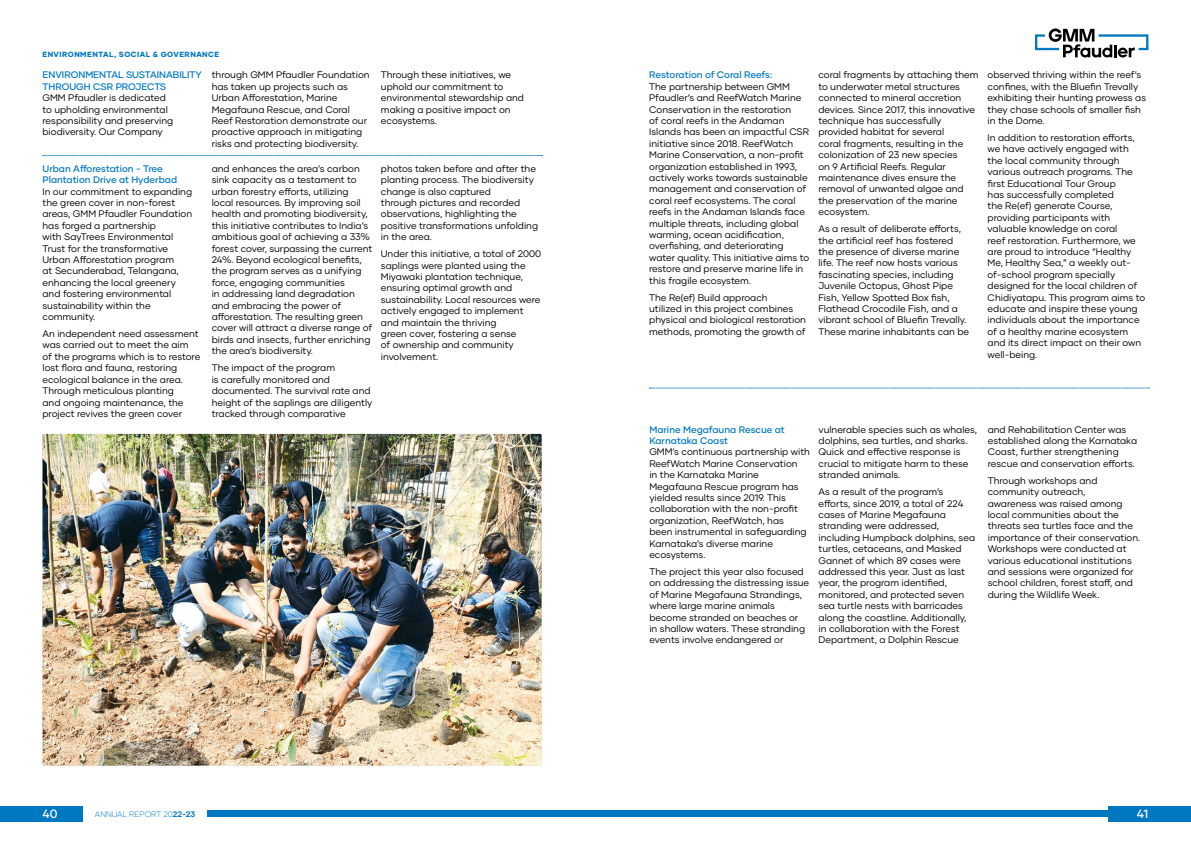
<style>
.page{position:relative;width:1191px;height:842px;background:#fff}
.page>*{position:absolute;margin:0;border:0;box-sizing:border-box;transform-origin:0 0}
.t1{font:500 12px "Gilmer";color:#fff}
.t2{font:9.5px/11.4px "Gilmer";color:#000}
.t3{font:500 9.5px/11.4px "Gilmer";color:#0077c1}
.t4{font:300 8px "Gilmer";color:#0077c1}
.t5{font:800 7.5px "Gilmer";letter-spacing:.06em;color:#0077c1}
.s1{font-weight:700}
</style>
<div class="page">
<svg style="left:43px;top:155px;width:499px;height:1px"></svg>
<img style="left:43px;top:434px;width:498px;height:332px">
<svg style="left:649px;top:388px;width:500px;height:1px"></svg>
<div style="left:0;top:806px;width:83px;height:15px;background:#0077c1"></div>
<div style="left:1108px;top:806px;width:83px;height:15px;background:#0077c1"></div>
<div style="left:207px;top:810px;width:910px;height:7px;background:#0077c1"></div>
<svg style="left:1035px;top:28px;width:113px;height:29px"></svg>
<hr style="left:595px;top:0;width:1px;height:842px;background:#000">
<p class="t5" style="left:43px;top:50px;width:178px">ENVIRONMENTAL, SOCIAL &amp; GOVERNANCE</p>
<p class="t3" style="left:43px;top:69px;width:161px">ENVIRONMENTAL SUSTAINABILITY<br>THROUGH CSR PROJECTS</p>
<p class="t2" style="left:43px;top:92px;width:132px">GMM Pfaudler is dedicated to upholding environmental responsibility and preserving biodiversity. Our Company</p>
<p class="t3" style="left:43px;top:163px;width:136px">Urban Afforestation - Tree<br>Plantation Drive at Hyderbad</p>
<p class="t2" style="left:43px;top:185px;width:151px">In our commitment to expanding the green cover in non-forest areas, GMM Pfaudler Foundation has forged a partnership<br>with SayTrees Environmental<br>Trust for the transformative<br>Urban Afforestation program<br>at Secunderabad, Telangana, enhancing the local greenery and fostering environmental sustainability within the community.</p>
<p class="t2" style="left:43px;top:328px;width:159px">An independent need assessment was carried out to meet the aim of the programs which is to restore lost flora and fauna, restoring ecological balance in the area.<br>Through meticulous planting<br>and ongoing maintenance, the project revives the green cover</p>
<p class="t2" style="left:212px;top:69px;width:159px">through GMM Pfaudler Foundation has taken up projects such as<br>Urban Afforestation, Marine<br>Megafauna Rescue, and Coral<br>Reef Restoration demonstrate our proactive approach in mitigating risks and protecting biodiversity.</p>
<p class="t2" style="left:381px;top:69px;width:145px">Through these initiatives, we uphold our commitment to environmental stewardship and making a positive impact on ecosystems.</p>
<p class="t2" style="left:212px;top:163px;width:162px">and enhances the area’s carbon sink capacity as a testament to urban forestry efforts, utilizing local resources. By improving soil health and promoting biodiversity, this initiative contributes to India’s ambitious goal of achieving a 33% forest cover, surpassing the current 24%. Beyond ecological benefits, the program serves as a unifying force, engaging communities<br>in addressing land degradation and embracing the power of afforestation. The resulting green cover will attract a diverse range of birds and insects, further enriching the area’s biodiversity.</p>
<p class="t2" style="left:212px;top:362px;width:162px">The impact of the program<br>is carefully monitored and documented. The survival rate and height of the saplings are diligently tracked through comparative</p>
<p class="t2" style="left:381px;top:163px;width:159px">photos taken before and after the planting process. The biodiversity change is also captured<br>through pictures and recorded observations, highlighting the positive transformations unfolding in the area.</p>
<p class="t2" style="left:381px;top:248px;width:162px">Under this initiative, a total of 2000 saplings were planted using the<br>Miyawaki plantation technique, ensuring optimal growth and sustainability. Local resources were actively engaged to implement and maintain the thriving<br>green cover, fostering a sense<br>of ownership and community involvement.</p>
<p class="t3" style="left:649px;top:69px;width:125px">Restoration of Coral Reefs:</p>
<p class="t2" style="left:649px;top:81px;width:162px">The partnership between GMM Pfaudler’s and ReefWatch Marine Conservation in the restoration<br>of coral reefs in the Andaman Islands has been an impactful CSR initiative since 2018. ReefWatch Marine Conservation, a non-profit organization established in 1993, actively works towards sustainable management and conservation of coral reef ecosystems. The coral reefs in the Andaman Islands face multiple threats, including global warming, ocean acidification, overfishing, and deteriorating water quality. This initiative aims to restore and preserve marine life in this fragile ecosystem.</p>
<p class="t2" style="left:649px;top:292px;width:158px">The Re(ef) Build approach<br>utilized in this project combines physical and biological restoration methods, promoting the growth of</p>
<p class="t2" style="left:818px;top:69px;width:162px">coral fragments by attaching them to underwater metal structures connected to mineral accretion devices. Since 2017, this innovative technique has successfully provided habitat for several<br>coral fragments, resulting in the colonization of 23 new species<br>on 9 Artificial Reefs. Regular maintenance dives ensure the removal of unwanted algae and the preservation of the marine ecosystem.</p>
<p class="t2" style="left:818px;top:223px;width:152px">As a result of deliberate efforts, the artificial reef has fostered the presence of diverse marine life. The reef now hosts various fascinating species, including<br>Juvenile Octopus, Ghost Pipe<br>Fish, Yellow Spotted Box fish,<br>Flathead Crocodile Fish, and a vibrant school of Bluefin Trevally.<br>These marine inhabitants can be</p>
<p class="t2" style="left:987px;top:69px;width:160px">observed thriving within the reef’s confines, with the Bluefin Trevally exhibiting their hunting prowess as they chase schools of smaller fish in the Dome.</p>
<p class="t2" style="left:987px;top:132px;width:159px">In addition to restoration efforts, we have actively engaged with the local community through various outreach programs. The first Educational Tour Group<br>has successfully completed<br>the Re(ef) generate Course, providing participants with valuable knowledge on coral<br>reef restoration. Furthermore, we are proud to introduce “Healthy<br>Me, Healthy Sea,” a weekly out&shy;of-school program specially designed for the local children of<br>Chidiyatapu. This program aims to educate and inspire these young individuals about the importance of a healthy marine ecosystem and its direct impact on their own well-being.</p>
<p class="t3" style="left:649px;top:423px;width:137px">Marine Megafauna Rescue at<br>Karnataka Coast</p>
<p class="t2" style="left:649px;top:446px;width:162px">GMM’s continuous partnership with<br>ReefWatch Marine Conservation<br>in the Karnataka Marine<br>Megafauna Rescue program has yielded results since 2019. This collaboration with the non-profit organization, ReefWatch, has<br>been instrumental in safeguarding<br>Karnataka’s diverse marine ecosystems.</p>
<p class="t2" style="left:649px;top:566px;width:161px">The project this year also focused on addressing the distressing issue of Marine Megafauna Strandings, where large marine animals become stranded on beaches or<br>in shallow waters. These stranding events involve endangered or</p>
<p class="t2" style="left:818px;top:423px;width:160px">vulnerable species such as whales, dolphins, sea turtles, and sharks.<br>Quick and effective response is crucial to mitigate harm to these stranded animals.</p>
<p class="t2" style="left:818px;top:486px;width:158px">As a result of the program’s efforts, since 2019, a total of 224 cases of Marine Megafauna stranding were addressed, including Humpback dolphins, sea turtles, cetaceans, and Masked<br>Gannet of which 89 cases were addressed this year. Just as last year, the program identified, monitored, and protected seven sea turtle nests with barricades along the coastline. Additionally, in collaboration with the Forest<br>Department, a Dolphin Rescue</p>
<p class="t2" style="left:987px;top:423px;width:151px">and Rehabilitation Center was established along the Karnataka<br>Coast, further strengthening rescue and conservation efforts.</p>
<p class="t2" style="left:987px;top:475px;width:154px">Through workshops and community outreach,<br>awareness was raised among local communities about the threats sea turtles face and the importance of their conservation.<br>Workshops were conducted at various educational institutions and sessions were organized for school children, forest staff, and during the Wildlife Week.</p>
<p class="t1" style="left:43px;top:807px;width:16px">40</p>
<p class="t4" style="left:95px;top:809px;width:102px">ANNUAL REPORT 20<span class="s1">22-23</span></p>
<p class="t1" style="left:1136px;top:807px;width:13px">41</p>
</div>
